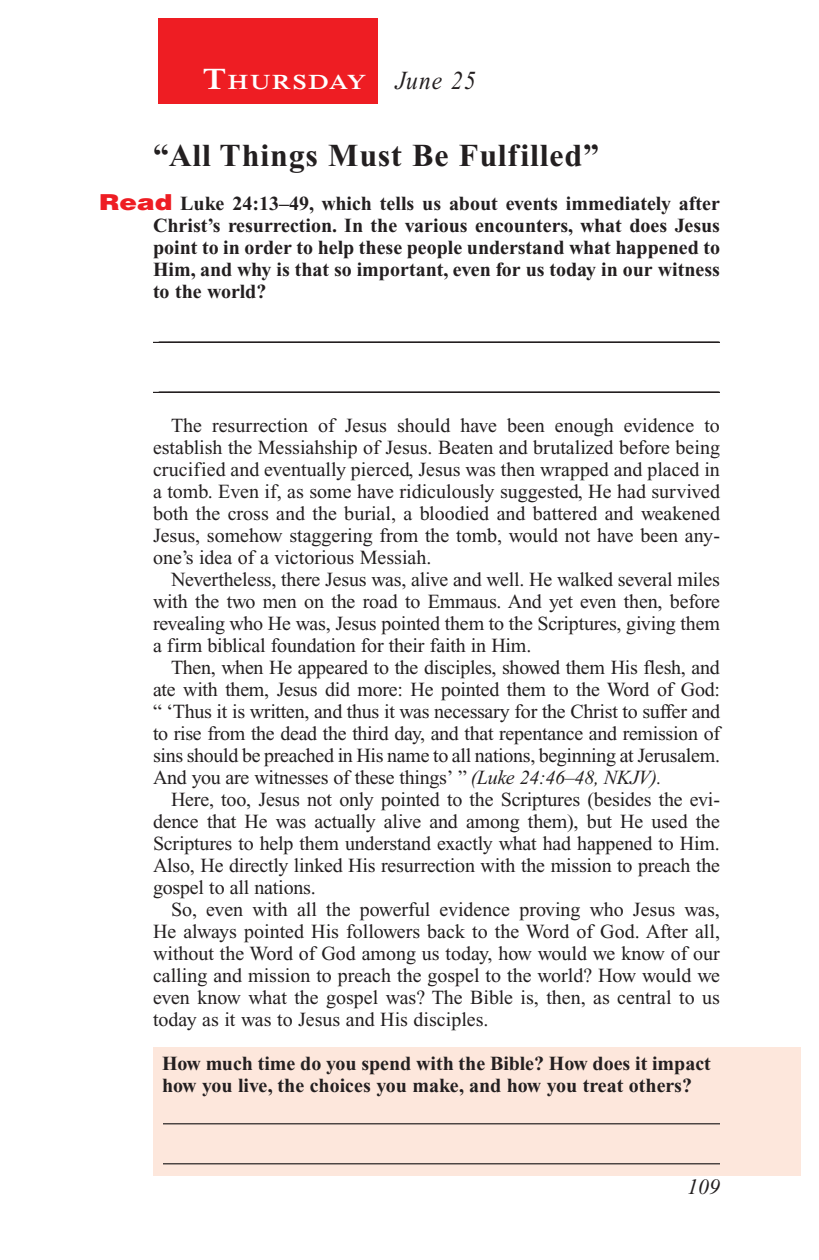
<style>
.page{position:relative;width:819px;height:1260px;background:#fff}
.page>*{position:absolute;margin:0;border:0;box-sizing:border-box;transform-origin:0 0}
.Head{font:700 32px "Times New Roman PS Std";letter-spacing:.025em;color:#231f20}
.Lesson_Dates{font:italic 26px "Times New Roman PS Std";letter-spacing:.05em;color:#231f20;scale:.9 1}
.t1{font:italic 22px "Times New Roman PS Std";color:#231f20}
.Daily_Header{font:600 21px "Times NRMT Std";letter-spacing:.07em;color:#fff;scale:1.1 1}
.Body{font:20px/22px "Times New Roman PS Std";letter-spacing:-.01em;color:#231f20;text-align:justify}
.Question_NO_SB{font:700 20px/22px "Times New Roman PS Std";color:#231f20;text-align:justify}
.Blank_Lines_SB{font:700 20px "Times New Roman PS Std";color:#231f20}
.x-screened_box-text{font:700 20px/22px "Times New Roman PS Std";color:#231f20}
.s1{font-size:30px}
.s2{font-family:"Helvetica LT Std";font-weight:900;font-size:22px;color:#ee1d23}
.s3{font-style:italic}
</style>
<div class="page">
<div style="left:158px;top:18px;width:220px;height:86px;background:#ee1d23"></div>
<div style="left:153px;top:1047px;width:648px;height:129px;background:#fde7dc"></div>
<hr style="left:153px;top:342px;width:567px;height:1px;background:#231f20">
<hr style="left:153px;top:392px;width:567px;height:1px;background:#231f20">
<hr style="left:163px;top:1123px;width:557px;height:1px;background:#231f20">
<hr style="left:163px;top:1163px;width:557px;height:1px;background:#231f20">
<p class="Daily_Header" style="left:203px;top:70px;width:150px"><span class="s1">T</span>HURSDAY</p>
<p class="Lesson_Dates" style="left:396px;top:66px;width:91px">June 25</p>
<p class="Head" style="left:153px;top:138px;width:448px">“All Things Must Be Fulfilled”</p>
<p class="Question_NO_SB" style="left:153px;top:193px;width:569px;text-indent:-54px"><span class="s2">Read</span> Luke 24:13–49, which tells us about events immediately after Christ’s resurrection. In the various encounters, what does Jesus point to in order to help these people understand what happened to Him, and why is that so important, even for us today in our witness to the world?</p>
<p class="Blank_Lines_SB" style="left:159px;top:323px;width:561px">________________________________________________________</p>
<p class="Blank_Lines_SB" style="left:159px;top:373px;width:561px">________________________________________________________</p>
<p class="Body" style="left:153px;top:415px;width:569px;text-indent:18px">The resurrection of Jesus should have been enough evidence to establish the Messiahship of Jesus. Beaten and brutalized before being crucified and eventually pierced, Jesus was then wrapped and placed in a tomb. Even if, as some have ridiculously suggested, He had survived both the cross and the burial, a bloodied and battered and weakened Jesus, somehow staggering from the tomb, would not have been any&shy;one’s idea of a victorious Messiah.</p>
<p class="Body" style="left:153px;top:569px;width:569px;text-align:left;text-indent:18px">Nevertheless, there Jesus was, alive and well. He walked several miles with the two men on the road to Emmaus. And yet even then, before revealing who He was, Jesus pointed them to the Scriptures, giving them a firm biblical foundation for their faith in Him.</p>
<p class="Body" style="left:153px;top:657px;width:569px;text-indent:18px">Then, when He appeared to the disciples, showed them His flesh, and ate with them, Jesus did more: He pointed them to the Word of God: “ ‘Thus it is written, and thus it was necessary for the Christ to suffer and to rise from the dead the third day, and that repentance and remission of sins should be preached in His name to all nations, beginning at Jerusalem.<br>And you are witnesses of these things’ ” <span class="s3">(Luke 24:46–48, NKJV).</span></p>
<p class="Body" style="left:153px;top:789px;width:569px;text-indent:18px">Here, too, Jesus not only pointed to the Scriptures (besides the evi&shy;dence that He was actually alive and among them), but He used the Scriptures to help them understand exactly what had happened to Him.<br>Also, He directly linked His resurrection with the mission to preach the gospel to all nations.</p>
<p class="Body" style="left:153px;top:899px;width:569px;text-indent:18px">So, even with all the powerful evidence proving who Jesus was, He always pointed His followers back to the Word of God. After all, without the Word of God among us today, how would we know of our calling and mission to preach the gospel to the world? How would we even know what the gospel was? The Bible is, then, as central to us today as it was to Jesus and His disciples.</p>
<p class="x-screened_box-text" style="left:162px;top:1053px;width:550px">How much time do you spend with the Bible? How does it impact how you live, the choices you make, and how you treat others?</p>
<p class="t1" style="left:687px;top:1175px;width:34px">109</p>
</div>
